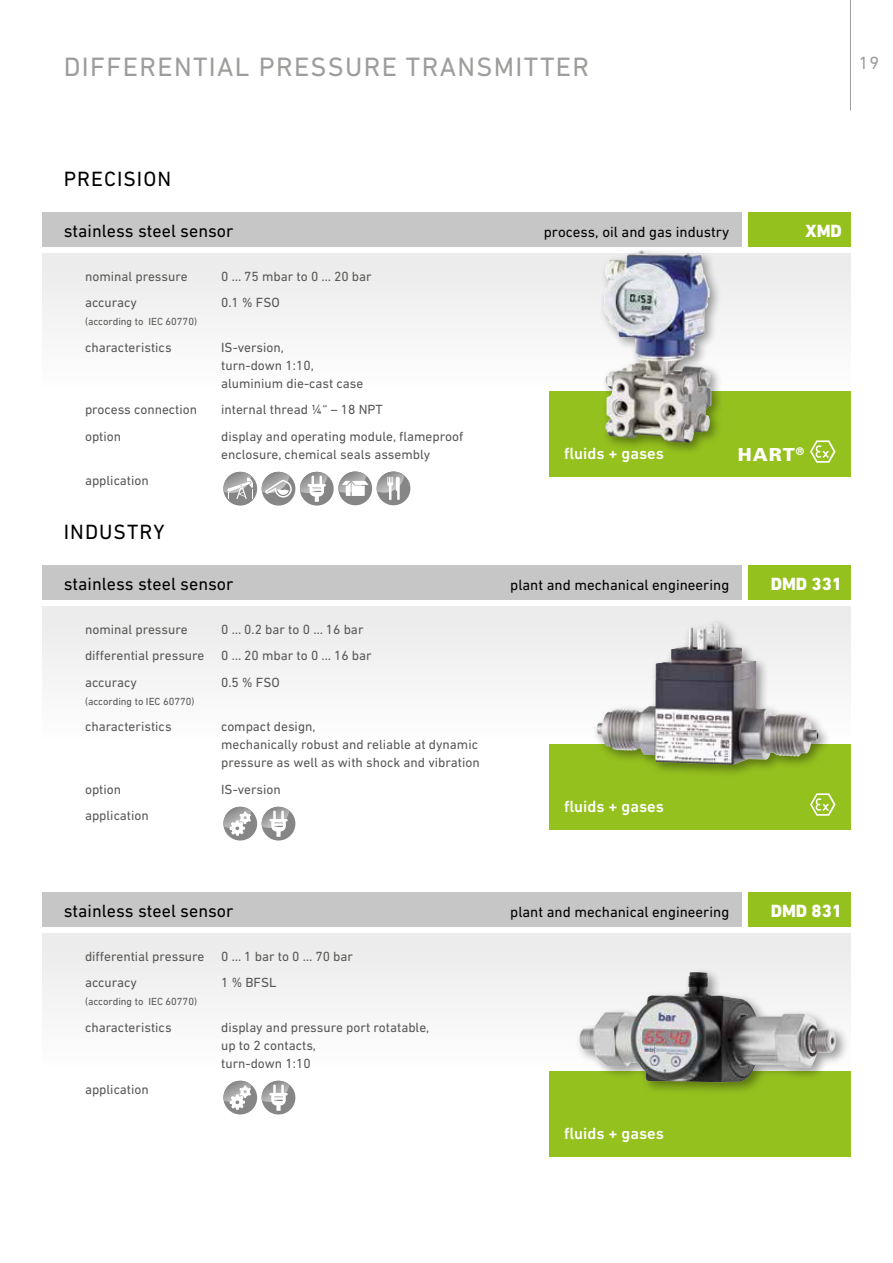
<style>
.page{position:relative;width:893px;height:1263px;background:#fff}
.page>*{position:absolute;margin:0;border:0;box-sizing:border-box;transform-origin:0 0}
.t1{font:27px "DIN Next LT Pro";letter-spacing:.05em;color:#9d9d9c}
.t2{font:21px "DIN Next LT Pro";letter-spacing:.05em;color:#000}
.t3{font:18px "DIN Next LT Pro";color:#000}
.t4{font:800 18px "DIN Next LT Pro";color:#fff}
.t5{font:900 18px "Univers";color:#fff}
.t6{font:18px "DIN Next LT Pro";color:#9d9d9c}
.t7{font:500 16.5px "DIN Next LT Pro";color:#fff}
.t8{font:15px "DIN Next LT Pro";color:#000}
.t9{font:13.5px/18px "DIN Next LT Pro";color:#575756}
.t10{font:10.5px "DIN Next LT Pro";color:#575756}
</style>
<div class="page">
<hr style="left:850px;top:0;width:1px;height:111px;background:#9d9d9c">
<div style="left:748px;top:213px;width:102px;height:34px;background:#95c11f"></div>
<div style="left:43px;top:213px;width:699px;height:34px;background:#c6c6c6"></div>
<div style="left:43px;top:253px;width:807px;height:132px;background:#f3f3f3"></div>
<div style="left:549px;top:391px;width:301px;height:85px;background:#95c11f"></div>
<svg style="left:810px;top:440px;width:26px;height:23px"></svg>
<div style="left:599px;top:246px;width:126px;height:210px;background:#000;opacity:.4"></div>
<img style="left:603px;top:251px;width:40px;height:124px">
<div style="left:748px;top:566px;width:102px;height:34px;background:#95c11f"></div>
<div style="left:43px;top:566px;width:699px;height:34px;background:#c6c6c6"></div>
<div style="left:43px;top:606px;width:807px;height:132px;background:#f3f3f3"></div>
<div style="left:549px;top:744px;width:301px;height:85px;background:#95c11f"></div>
<div style="left:223px;top:472px;width:34px;height:34px;background:#868686;border-radius:50%"></div>
<svg style="left:223px;top:472px;width:30px;height:27px"></svg>
<div style="left:262px;top:472px;width:33px;height:34px;background:#868686;border-radius:50%"></div>
<svg style="left:262px;top:472px;width:30px;height:25px"></svg>
<svg style="left:300px;top:472px;width:34px;height:34px"></svg>
<svg style="left:300px;top:472px;width:28px;height:30px"></svg>
<div style="left:223px;top:807px;width:34px;height:33px;background:#868686;border-radius:50%"></div>
<svg style="left:223px;top:807px;width:28px;height:29px"></svg>
<div style="left:262px;top:807px;width:33px;height:33px;background:#868686;border-radius:50%"></div>
<svg style="left:262px;top:807px;width:27px;height:30px"></svg>
<svg style="left:810px;top:793px;width:26px;height:23px"></svg>
<div style="left:748px;top:893px;width:102px;height:34px;background:#95c11f"></div>
<div style="left:43px;top:893px;width:699px;height:34px;background:#c6c6c6"></div>
<div style="left:43px;top:933px;width:807px;height:132px;background:#f2f2f2"></div>
<div style="left:549px;top:1071px;width:301px;height:85px;background:#95c11f"></div>
<div style="left:575px;top:967px;width:274px;height:129px;background:#000;opacity:.4"></div>
<img style="left:579px;top:972px;width:253px;height:110px">
<div style="left:223px;top:1081px;width:34px;height:33px;background:#868686;border-radius:50%"></div>
<svg style="left:223px;top:1081px;width:28px;height:29px"></svg>
<div style="left:262px;top:1081px;width:33px;height:33px;background:#868686;border-radius:50%"></div>
<svg style="left:262px;top:1081px;width:27px;height:30px"></svg>
<div style="left:338px;top:471px;width:34px;height:34px;background:#868686;border-radius:50%"></div>
<svg style="left:338px;top:471px;width:31px;height:25px"></svg>
<div style="left:377px;top:471px;width:33px;height:34px;background:#868686;border-radius:50%"></div>
<svg style="left:377px;top:471px;width:27px;height:29px"></svg>
<div style="left:592px;top:618px;width:240px;height:160px;background:#000;opacity:.4"></div>
<img style="left:596px;top:624px;width:200px;height:141px">
<h1 class="t1" style="left:64px;top:51px;width:527px">DIFFERENTIAL PRESSURE TRANSMITTER</h1>
<h3 class="t6" style="left:859px;top:52px;width:22px">19</h3>
<h2 class="t2" style="left:64px;top:167px;width:109px">PRECISION</h2>
<h3 class="t3" style="left:64px;top:220px;width:171px">stainless steel sensor</h3>
<p class="t8" style="left:544px;top:223px;width:187px">process, oil and gas industry</p>
<p class="t9" style="left:85px;top:267px;width:104px">nominal pressure</p>
<p class="t9" style="left:221px;top:267px;width:152px">0 … 75 mbar to 0 … 20 bar</p>
<p class="t9" style="left:85px;top:294px;width:53px">accuracy</p>
<p class="t9" style="left:221px;top:294px;width:60px">0.1 % FSO</p>
<p class="t10" style="left:85px;top:316px;width:113px">(according to IEC 60770)</p>
<p class="t9" style="left:85px;top:338px;width:88px">characteristics</p>
<p class="t9" style="left:221px;top:338px;width:144px">IS-version,<br>turn-down 1:10, aluminium die-cast case</p>
<p class="t9" style="left:85px;top:401px;width:114px">process connection</p>
<p class="t9" style="left:221px;top:401px;width:163px">internal thread ¼“ – 18 NPT</p>
<p class="t9" style="left:85px;top:427px;width:38px">option</p>
<p class="t9" style="left:221px;top:427px;width:244px">display and operating module, flameproof enclosure, chemical seals assembly</p>
<p class="t9" style="left:85px;top:472px;width:65px">application</p>
<p class="t7" style="left:564px;top:444px;width:102px">fluids + gases</p>
<h3 class="t4" style="left:806px;top:220px;width:38px">XMD</h3>
<h3 class="t5" style="left:738px;top:443px;width:68px">HART<sup>®</sup></h3>
<h2 class="t2" style="left:64px;top:520px;width:102px">INDUSTRY</h2>
<h3 class="t3" style="left:64px;top:573px;width:171px">stainless steel sensor</h3>
<p class="t8" style="left:510px;top:576px;width:220px">plant and mechanical engineering</p>
<p class="t9" style="left:85px;top:620px;width:104px">nominal pressure</p>
<p class="t9" style="left:85px;top:616px;width:288px;line-height:26.5px;text-indent:136px">0 … 0.2 bar to 0 … 16 bar differential pressure 0 … 20 mbar to 0 … 16 bar accuracy</p>
<p class="t9" style="left:221px;top:673px;width:60px">0.5 % FSO</p>
<p class="t10" style="left:85px;top:695px;width:111px">(according to IEC 60770)</p>
<p class="t9" style="left:85px;top:717px;width:88px">characteristics</p>
<p class="t9" style="left:221px;top:717px;width:260px">compact design,<br>mechanically robust and reliable at dynamic pressure as well as with shock and vibration</p>
<p class="t9" style="left:85px;top:780px;width:38px">option</p>
<p class="t9" style="left:221px;top:780px;width:61px">IS-version</p>
<p class="t9" style="left:85px;top:806px;width:65px">application</p>
<p class="t7" style="left:564px;top:797px;width:102px">fluids + gases</p>
<h3 class="t4" style="left:771px;top:573px;width:73px">DMD 331</h3>
<h3 class="t3" style="left:64px;top:900px;width:171px">stainless steel sensor</h3>
<p class="t8" style="left:510px;top:903px;width:220px">plant and mechanical engineering</p>
<h3 class="t4" style="left:771px;top:900px;width:73px">DMD 831</h3>
<p class="t9" style="left:85px;top:943px;width:269px;line-height:26.5px">differential pressure 0 … 1 bar to 0 … 70 bar accuracy</p>
<p class="t9" style="left:221px;top:973px;width:57px">1 % BFSL</p>
<p class="t10" style="left:85px;top:995px;width:113px">(according to IEC 60770)</p>
<p class="t9" style="left:85px;top:1018px;width:88px">characteristics</p>
<p class="t9" style="left:221px;top:1018px;width:210px">display and pressure port rotatable, up to 2 contacts,<br>turn-down 1:10</p>
<p class="t9" style="left:85px;top:1080px;width:65px">application</p>
<p class="t7" style="left:564px;top:1124px;width:102px">fluids + gases</p>
</div>
